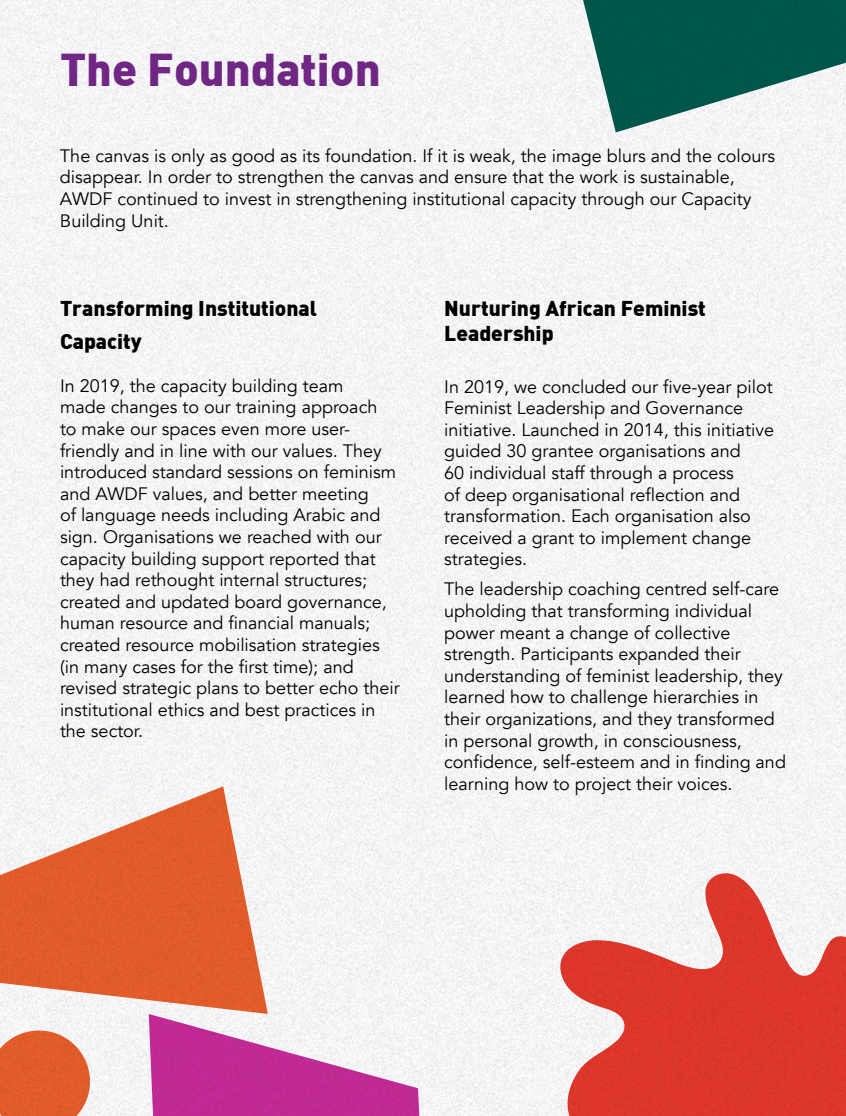
<style>
.page{position:relative;width:846px;height:1116px;background:#f5f5f6}
.page>*{position:absolute;margin:0;border:0;box-sizing:border-box;transform-origin:0 0}
.t1{font:900 45px "DIN";color:#702784}
.t2{font:900 21px/33px "DIN";color:#000}
.t3{font:18px/21.6px "Avenir";color:#000}
</style>
<div class="page">
<svg style="left:0;top:786px;width:268px;height:228px;fill:#e45d29"></svg>
<svg style="left:0;top:1031px;width:90px;height:85px;background:#e26c40"></svg>
<svg style="left:577px;top:0;width:269px;height:132px"></svg>
<svg style="left:558px;top:870px;width:288px;height:246px;fill:#e0372b"></svg>
<svg style="left:149px;top:1014px;width:271px;height:102px"></svg>
<h1 class="t1" style="left:60px;top:39px;width:322px">The Foundation</h1>
<p class="t3" style="left:60px;top:145px;width:717px">The canvas is only as good as its foundation. If it is weak, the image blurs and the colours disappear. In order to strengthen the canvas and ensure that the work is sustainable, AWDF continued to invest in strengthening institutional capacity through our Capacity Building Unit.</p>
<p class="t2" style="left:60px;top:290px;width:259px">Transforming Institutional<br>Capacity</p>
<p class="t3" style="left:60px;top:375px;width:341px">In 2019, the capacity building team<br>made changes to our training approach<br>to make our spaces even more user&shy;friendly and in line with our values. They introduced standard sessions on feminism and AWDF values, and better meeting<br>of language needs including Arabic and sign. Organisations we reached with our capacity building support reported that they had rethought internal structures; created and updated board governance, human resource and financial manuals; created resource mobilisation strategies (in many cases for the first time); and revised strategic plans to better echo their institutional ethics and best practices in the sector.</p>
<p class="t2" style="left:444px;top:294px;width:263px;line-height:25.2px">Nurturing African Feminist<br>Leadership</p>
<p class="t3" style="left:444px;top:376px;width:331px">In 2019, we concluded our five-year pilot Feminist Leadership and Governance initiative. Launched in 2014, this initiative guided 30 grantee organisations and<br>60 individual staff through a process<br>of deep organisational reflection and transformation. Each organisation also received a grant to implement change strategies.</p>
<p class="t3" style="left:444px;top:579px;width:343px">The leadership coaching centred self-care upholding that transforming individual power meant a change of collective strength. Participants expanded their understanding of feminist leadership, they learned how to challenge hierarchies in their organizations, and they transformed in personal growth, in consciousness, confidence, self-esteem and in finding and learning how to project their voices.</p>
</div>
